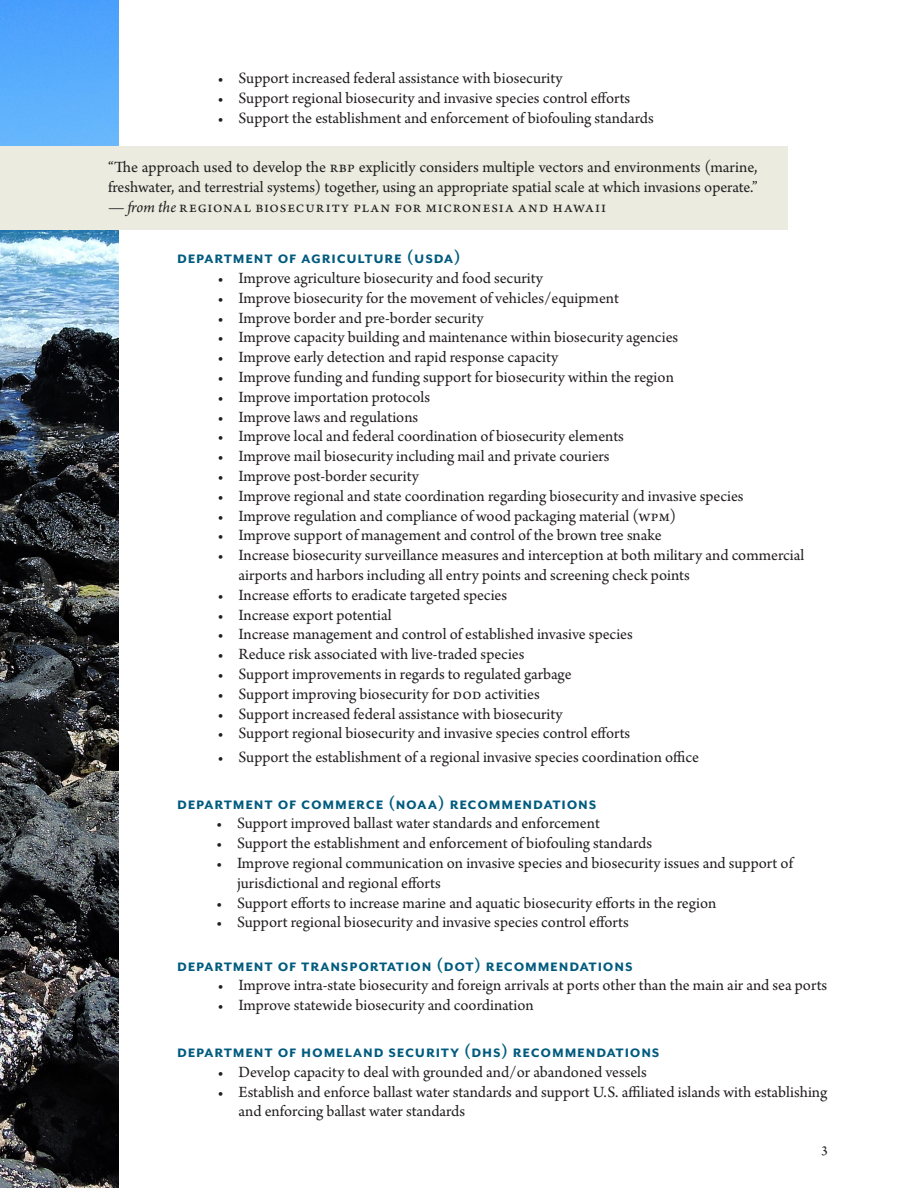
<style>
.page{position:relative;width:918px;height:1188px;background:#fff}
.page>*{position:absolute;margin:0;border:0;box-sizing:border-box;transform-origin:0 0}
.t1{font:700 19.5px "Mr Eaves San OT";letter-spacing:.04em;color:#005b7f}
.t2{font:16.5px/19.8px "Arno Pro";color:#231f20}
.t3{font:16.5px "Arno Pro";letter-spacing:.055em;color:#231f20}
.s1{font-style:italic}
</style>
<div class="page">
<img style="left:0;top:0;width:119px;height:1188px">
<div style="left:0;top:146px;width:787px;height:84px;background:#ecebe0"></div>
<p class="t2" style="left:218px;top:69px;width:347px">• Support increased federal assistance with biosecurity</p>
<p class="t2" style="left:218px;top:89px;width:414px">• Support regional biosecurity and invasive species control efforts</p>
<p class="t2" style="left:218px;top:109px;width:438px">• Support the establishment and enforcement of biofouling standards</p>
<p class="t2" style="left:108px;top:158px;width:651px">“The approach used to develop the rbp explicitly considers multiple vectors and environments (marine, freshwater, and terrestrial systems) together, using an appropriate spatial scale at which invasions operate.”</p>
<p class="t3" style="left:108px;top:197px;width:500px">— <span class="s1">from the</span> regional biosecurity plan for micronesia and hawaii</p>
<p class="t1" style="left:177px;top:247px;width:285px">department of agriculture (usda)</p>
<p class="t2" style="left:218px;top:269px;width:327px">• Improve agriculture biosecurity and food security</p>
<p class="t2" style="left:218px;top:289px;width:403px">• Improve biosecurity for the movement of vehicles/equipment</p>
<p class="t2" style="left:218px;top:309px;width:268px">• Improve border and pre-border security</p>
<p class="t2" style="left:218px;top:328px;width:462px">• Improve capacity building and maintenance within biosecurity agencies</p>
<p class="t2" style="left:218px;top:348px;width:342px">• Improve early detection and rapid response capacity</p>
<p class="t2" style="left:218px;top:368px;width:458px">• Improve funding and funding support for biosecurity within the region</p>
<p class="t2" style="left:218px;top:388px;width:214px">• Improve importation protocols</p>
<p class="t2" style="left:218px;top:408px;width:202px">• Improve laws and regulations</p>
<p class="t2" style="left:218px;top:427px;width:408px">• Improve local and federal coordination of biosecurity elements</p>
<p class="t2" style="left:218px;top:447px;width:394px">• Improve mail biosecurity including mail and private couriers</p>
<p class="t2" style="left:218px;top:467px;width:203px">• Improve post-border security</p>
<p class="t2" style="left:218px;top:487px;width:528px">• Improve regional and state coordination regarding biosecurity and invasive species</p>
<p class="t2" style="left:218px;top:507px;width:460px">• Improve regulation and compliance of wood packaging material (wpm)</p>
<p class="t2" style="left:218px;top:526px;width:446px">• Improve support of management and control of the brown tree snake</p>
<p class="t2" style="left:238px;top:546px;width:567px;text-indent:-21px">• Increase biosecurity surveillance measures and interception at both military and commercial airports and harbors including all entry points and screening check points</p>
<p class="t2" style="left:218px;top:586px;width:291px">• Increase efforts to eradicate targeted species</p>
<p class="t2" style="left:218px;top:606px;width:176px">• Increase export potential</p>
<p class="t2" style="left:218px;top:625px;width:417px">• Increase management and control of established invasive species</p>
<p class="t2" style="left:218px;top:645px;width:309px">• Reduce risk associated with live-traded species</p>
<p class="t2" style="left:218px;top:665px;width:356px">• Support improvements in regards to regulated garbage</p>
<p class="t2" style="left:218px;top:685px;width:324px">• Support improving biosecurity for dod activities</p>
<p class="t2" style="left:218px;top:705px;width:347px">• Support increased federal assistance with biosecurity</p>
<p class="t2" style="left:218px;top:724px;width:414px">• Support regional biosecurity and invasive species control efforts</p>
<p class="t2" style="left:218px;top:748px;width:483px">• Support the establishment of a regional invasive species coordination office</p>
<p class="t1" style="left:177px;top:792px;width:421px">department of commerce (noaa) recommendations</p>
<p class="t2" style="left:216px;top:814px;width:385px">• Support improved ballast water standards and enforcement</p>
<p class="t2" style="left:216px;top:834px;width:438px">• Support the establishment and enforcement of biofouling standards</p>
<p class="t2" style="left:237px;top:854px;width:558px;text-indent:-21px">• Improve regional communication on invasive species and biosecurity issues and support of jurisdictional and regional efforts</p>
<p class="t2" style="left:216px;top:894px;width:502px">• Support efforts to increase marine and aquatic biosecurity efforts in the region</p>
<p class="t2" style="left:216px;top:913px;width:414px">• Support regional biosecurity and invasive species control efforts</p>
<p class="t1" style="left:177px;top:954px;width:457px">department of transportation (dot) recommendations</p>
<p class="t2" style="left:218px;top:976px;width:611px">• Improve intra-state biosecurity and foreign arrivals at ports other than the main air and sea ports</p>
<p class="t2" style="left:218px;top:996px;width:318px">• Improve statewide biosecurity and coordination</p>
<p class="t1" style="left:177px;top:1041px;width:484px">department of homeland security (dhs) recommendations</p>
<p class="t2" style="left:218px;top:1063px;width:431px">• Develop capacity to deal with grounded and/or abandoned vessels</p>
<p class="t2" style="left:238px;top:1083px;width:590px;text-indent:-21px">• Establish and enforce ballast water standards and support U.S. affiliated islands with establishing and enforcing ballast water standards</p>
<p class="t2" style="left:821px;top:1139px;width:8px">3</p>
</div>
